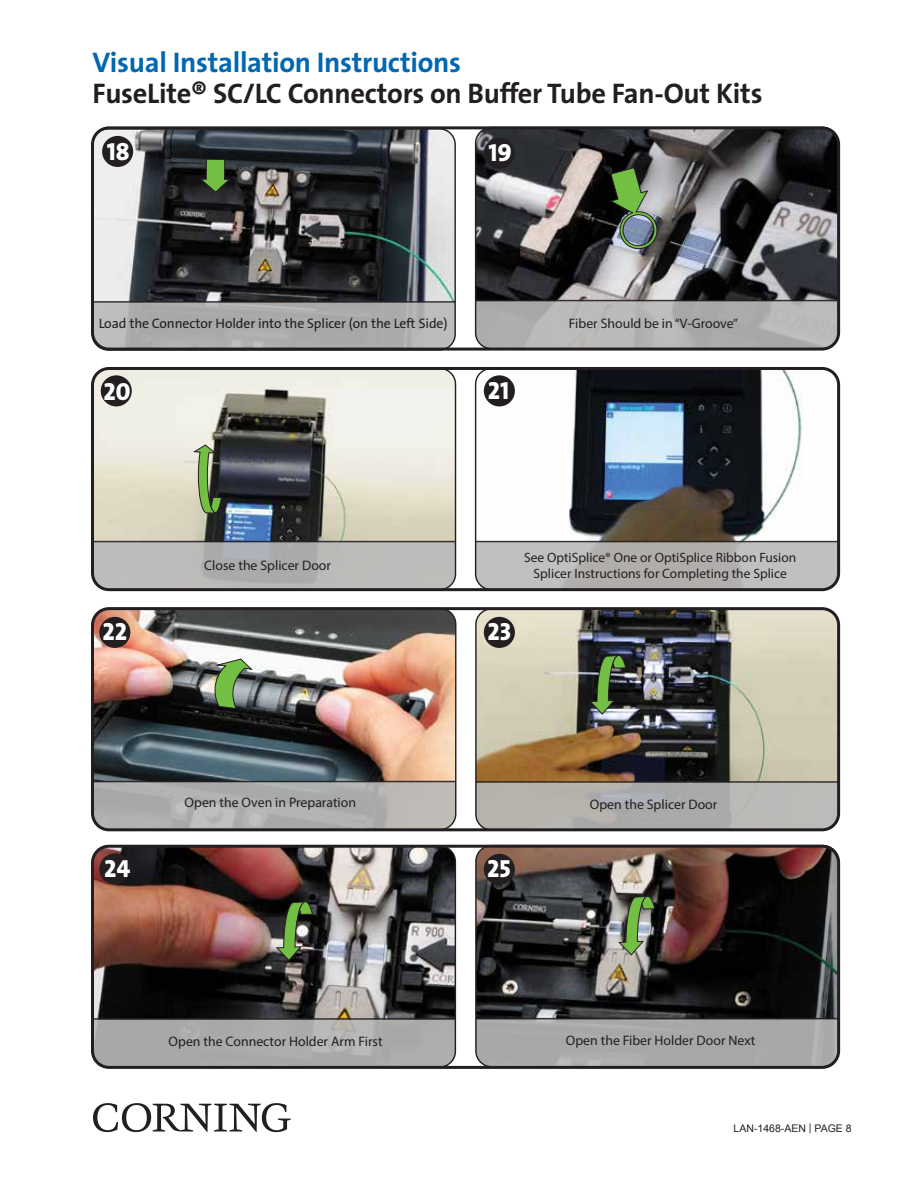
<style>
.page{position:relative;width:918px;height:1188px;background:#fff}
.page>*{position:absolute;margin:0;border:0;box-sizing:border-box;transform-origin:0 0}
.t1{font:700 28.5px "The Sans";letter-spacing:-.01em;color:#231f20}
.t2{font:700 28.5px "The Sans";letter-spacing:-.01em;color:#0067b1}
.t3{font:24.9px "The Sans Extra Bold Caps";color:#fff}
.t4{font:13.8px "Myriad Pro";color:#231f20}
.t5{font:13.8px "The Sans";letter-spacing:-.01em;color:#231f20}
.t6{font:13.5px/16.2px "Myriad Pro";color:#231f20;text-align:center}
.t7{font:10.5px "Arial";color:#231f20}
</style>
<div class="page">
<img style="left:95px;top:130px;width:359px;height:171px">
<svg style="left:95px;top:301px;width:359px;height:46px;background:#a9a9a9"></svg>
<svg style="left:200px;top:159px;width:30px;height:34px"></svg>
<img style="left:95px;top:371px;width:361px;height:170px">
<svg style="left:95px;top:541px;width:361px;height:49px;background:#b2b2b1"></svg>
<img style="left:476px;top:371px;width:360px;height:170px">
<svg style="left:476px;top:541px;width:360px;height:49px;background:#b4b3b2"></svg>
<div style="left:91px;top:367px;width:749px;height:224px;border:3px solid #231f20;border-radius:17px"></div>
<img style="left:476px;top:130px;width:360px;height:170px">
<svg style="left:476px;top:300px;width:360px;height:47px;background:#aeaeae"></svg>
<svg style="left:610px;top:167px;width:50px;height:85px;background:#6d846b"></svg>
<div style="left:91px;top:126px;width:749px;height:225px;border:3px solid #231f20;border-radius:17px"></div>
<img style="left:477px;top:611px;width:359px;height:170px">
<svg style="left:477px;top:781px;width:362px;height:49px;background:#aeacaa"></svg>
<svg style="left:589px;top:654px;width:37px;height:61px;background:#48603e"></svg>
<img style="left:95px;top:611px;width:361px;height:170px">
<svg style="left:95px;top:781px;width:361px;height:49px;background:#adacac"></svg>
<img style="left:477px;top:846px;width:362px;height:172px">
<svg style="left:476px;top:1018px;width:360px;height:47px;background:#a3a3a3"></svg>
<svg style="left:618px;top:895px;width:37px;height:61px;background:#718762"></svg>
<img style="left:95px;top:846px;width:360px;height:172px">
<svg style="left:95px;top:1018px;width:359px;height:47px;background:#a6a6a6"></svg>
<svg style="left:276px;top:900px;width:37px;height:61px;background:#4e633f"></svg>
<div style="left:91px;top:845px;width:749px;height:224px;border:3px solid #231f20;border-radius:17px"></div>
<div style="left:102px;top:136px;width:31px;height:31px;background:#231f20;border-radius:50%"></div>
<div style="left:484px;top:138px;width:31px;height:31px;background:#231f20;border-radius:50%"></div>
<div style="left:101px;top:375px;width:31px;height:31px;background:#231f20;border-radius:50%"></div>
<div style="left:484px;top:375px;width:31px;height:31px;background:#231f20;border-radius:50%"></div>
<div style="left:99px;top:617px;width:31px;height:31px;background:#231f20;border-radius:50%"></div>
<div style="left:484px;top:617px;width:31px;height:31px;background:#231f20;border-radius:50%"></div>
<div style="left:99px;top:853px;width:31px;height:32px;background:#231f20;border-radius:50%"></div>
<div style="left:484px;top:854px;width:31px;height:31px;background:#231f20;border-radius:50%"></div>
<svg style="left:193px;top:444px;width:29px;height:69px;background:#738a5e"></svg>
<svg style="left:215px;top:659px;width:38px;height:50px;background:#769966"></svg>
<svg style="left:93px;top:1103px;width:198px;height:29px"></svg>
<div style="left:91px;top:607px;width:749px;height:224px;border:3px solid #231f20;border-radius:17px"></div>
<h1 class="t2" style="left:93px;top:38px;width:370px">Visual Installation Instructions</h1>
<h1 class="t1" style="left:93px;top:70px;width:671px">FuseLite® SC/LC Connectors on Buffer Tube Fan-Out Kits</h1>
<h2 class="t3" style="left:107px;top:131px;width:24px">18</h2>
<h2 class="t3" style="left:489px;top:132px;width:25px">19</h2>
<p class="t5" style="left:99px;top:312px;width:350px">Load the Connector Holder into the Splicer (on the Left Side)</p>
<p class="t4" style="left:569px;top:315px;width:171px">Fiber Should be in “V-Groove”</p>
<h2 class="t3" style="left:104px;top:371px;width:29px">20</h2>
<h2 class="t3" style="left:488px;top:369px;width:23px">21</h2>
<p class="t4" style="left:204px;top:557px;width:128px">Close the Splicer Door</p>
<p class="t6" style="left:524px;top:549px;width:274px">See OptiSplice® One or OptiSplice Ribbon Fusion<br>Splicer Instructions for Completing the Splice</p>
<h2 class="t3" style="left:103px;top:611px;width:26px">22</h2>
<h2 class="t3" style="left:488px;top:611px;width:25px">23</h2>
<p class="t4" style="left:185px;top:794px;width:173px">Open the Oven in Preparation</p>
<p class="t4" style="left:590px;top:796px;width:129px">Open the Splicer Door</p>
<h2 class="t3" style="left:104px;top:848px;width:28px">24</h2>
<h2 class="t3" style="left:487px;top:848px;width:25px">25</h2>
<p class="t4" style="left:169px;top:1033px;width:215px">Open the Connector Holder Arm First</p>
<p class="t4" style="left:566px;top:1032px;width:191px">Open the Fiber Holder Door Next</p>
<p class="t7" style="left:734px;top:1121px;width:120px">LAN-1468-AEN | PAGE 8</p>
</div>
